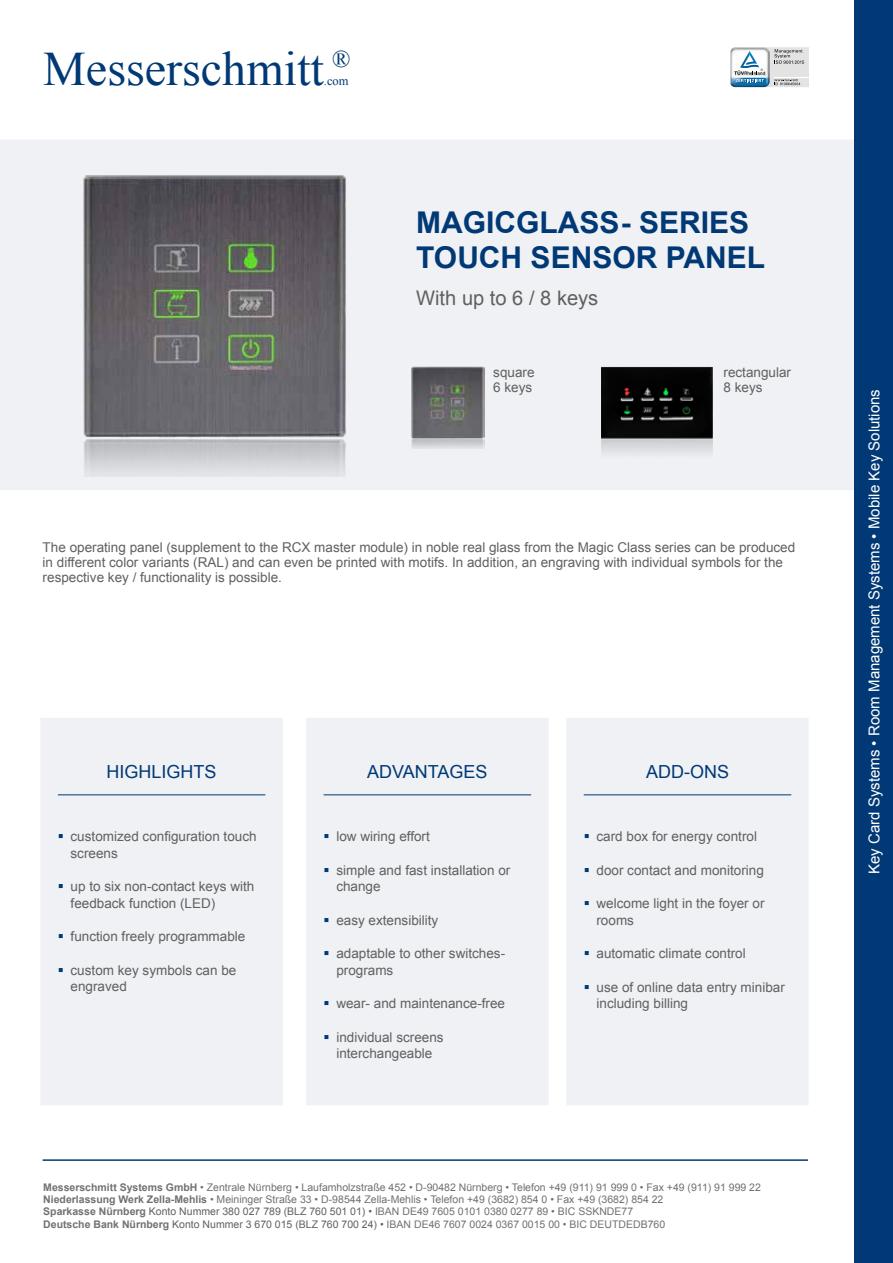
<style>
.page{position:relative;width:893px;height:1263px;background:#fff}
.page>*{position:absolute;margin:0;border:0;box-sizing:border-box;transform-origin:0 0}
.t1{font:48.15px "Times New Roman";color:#003975}
.t2{font:700 30px/34.5px "Arial";color:#003975}
.t3{font:20.1px "Arial";color:#606060}
.t4{font:18px "Arial";color:#003975}
.t5{font:15px "Arial";color:#fff}
.t6{font:13.5px/16.5px "Arial";color:#606060}
.t7{font:12.45px "Times New Roman";color:#003975}
.t8{font:10.5px/12.5px "Arial";color:#6f7271}
.s1{font-weight:700}
.s2{color:#606060}
</style>
<div class="page">
<div style="left:0;top:140px;width:855px;height:349px;background:#eff1f4"></div>
<div style="left:0;top:140px;width:855px;height:350px;border:2px solid #eff1f4"></div>
<div style="left:40px;top:718px;width:243px;height:387px;background:#eff1f4"></div>
<div style="left:566px;top:718px;width:243px;height:387px;background:#eff1f4"></div>
<div style="left:306px;top:718px;width:242px;height:387px;background:#eff1f4"></div>
<img style="left:601px;top:366px;width:111px;height:124px">
<hr style="left:58px;top:794px;width:207px;height:1px;background:#003975">
<hr style="left:324px;top:794px;width:207px;height:1px;background:#003975">
<hr style="left:584px;top:794px;width:207px;height:1px;background:#003975">
<img style="left:83px;top:175px;width:263px;height:301px">
<img style="left:411px;top:366px;width:73px;height:82px">
<img style="left:601px;top:367px;width:111px;height:71px">
<svg style="left:731px;top:47px;width:78px;height:41px"></svg>
<div style="left:855px;top:0;width:38px;height:1263px;background:#003975"></div>
<hr style="left:43px;top:1159px;width:765px;height:2px;background:#003975">
<h1 class="t1" style="left:43px;top:36px;width:309px">Messerschmitt <sup>®</sup></h1>
<p class="t7" style="left:324px;top:72px;width:26px">.com</p>
<h2 class="t2" style="left:416px;top:207px;width:350px">MAGICGLASS- SERIES<br>TOUCH SENSOR PANEL</h2>
<h3 class="t3" style="left:416px;top:285px;width:184px">With up to 6 / 8 keys</h3>
<p class="t6" style="left:493px;top:365px;width:43px;line-height:15px">square<br>6 keys</p>
<p class="t6" style="left:723px;top:365px;width:69px;line-height:15px">rectangular<br>8 keys</p>
<p class="t6" style="left:43px;top:540px;width:754px;line-height:15px">The operating panel (supplement to the RCX master module) in noble real glass from the Magic Class series can be produced in different color variants (RAL) and can even be printed with motifs. In addition, an engraving with individual symbols for the respective key / functionality is possible.</p>
<h3 class="t4" style="left:107px;top:760px;width:112px">HIGHLIGHTS</h3>
<p class="t6" style="left:71px;top:828px;width:188px">customized configuration touch screens</p>
<p class="t6" style="left:71px;top:878px;width:185px">up to six non-contact keys with feedback function (LED)</p>
<p class="t6" style="left:71px;top:928px;width:176px">function freely programmable</p>
<p class="t6" style="left:71px;top:962px;width:167px">custom key symbols can be engraved</p>
<h3 class="t4" style="left:367px;top:760px;width:122px">ADVANTAGES</h3>
<p class="t6" style="left:336px;top:828px;width:95px">low wiring effort</p>
<p class="t6" style="left:336px;top:862px;width:176px">simple and fast installation or change</p>
<p class="t6" style="left:336px;top:912px;width:104px">easy extensibility</p>
<p class="t6" style="left:336px;top:945px;width:170px">adaptable to other switches&shy;programs</p>
<p class="t6" style="left:336px;top:995px;width:170px">wear- and maintenance-free</p>
<p class="t6" style="left:336px;top:1029px;width:109px">individual screens interchangeable</p>
<h3 class="t4" style="left:646px;top:760px;width:84px">ADD-ONS</h3>
<p class="t6" style="left:596px;top:828px;width:162px">card box for energy control</p>
<p class="t6" style="left:596px;top:862px;width:169px">door contact and monitoring</p>
<p class="t6" style="left:596px;top:895px;width:170px">welcome light in the foyer or rooms</p>
<p class="t6" style="left:596px;top:945px;width:151px">automatic climate control</p>
<p class="t6" style="left:596px;top:979px;width:190px">use of online data entry minibar including billing</p>
<p class="t8" style="left:43px;top:1181px;width:719px"><span class="s1">Messerschmitt Systems GmbH</span> • Zentrale Nürnberg • Laufamholzstraße 452 • D-90482 Nürnberg • Telefon +49 (911) 91 999 0 • Fax +49 (911) 91 999 22<br><span class="s1">Niederlassung Werk Zella-Mehlis</span> • Meininger Straße 33 • D-98544 Zella-Mehlis • Telefon +49 (3682) 854 0 • Fax +49 (3682) 854 22<br><span class="s1">Sparkasse Nürnberg</span> <span class="s2">Konto Nummer 380 027 789 (BLZ 760 501 01) •</span> IBAN DE49 7605 0101 0380 0277 89 • BIC SSKNDE77<br><span class="s1">Deutsche Bank Nürnberg</span> <span class="s2">Konto Nummer 3 670 015 (BLZ 760 700 24) •</span> IBAN DE46 7607 0024 0367 0015 00 • BIC DEUTDEDB760</p>
<p class="t5" style="left:864px;top:874px;width:486px;rotate:-90deg">Key Card Systems • Room Management Systems • Mobile Key Solutions</p>
</div>
